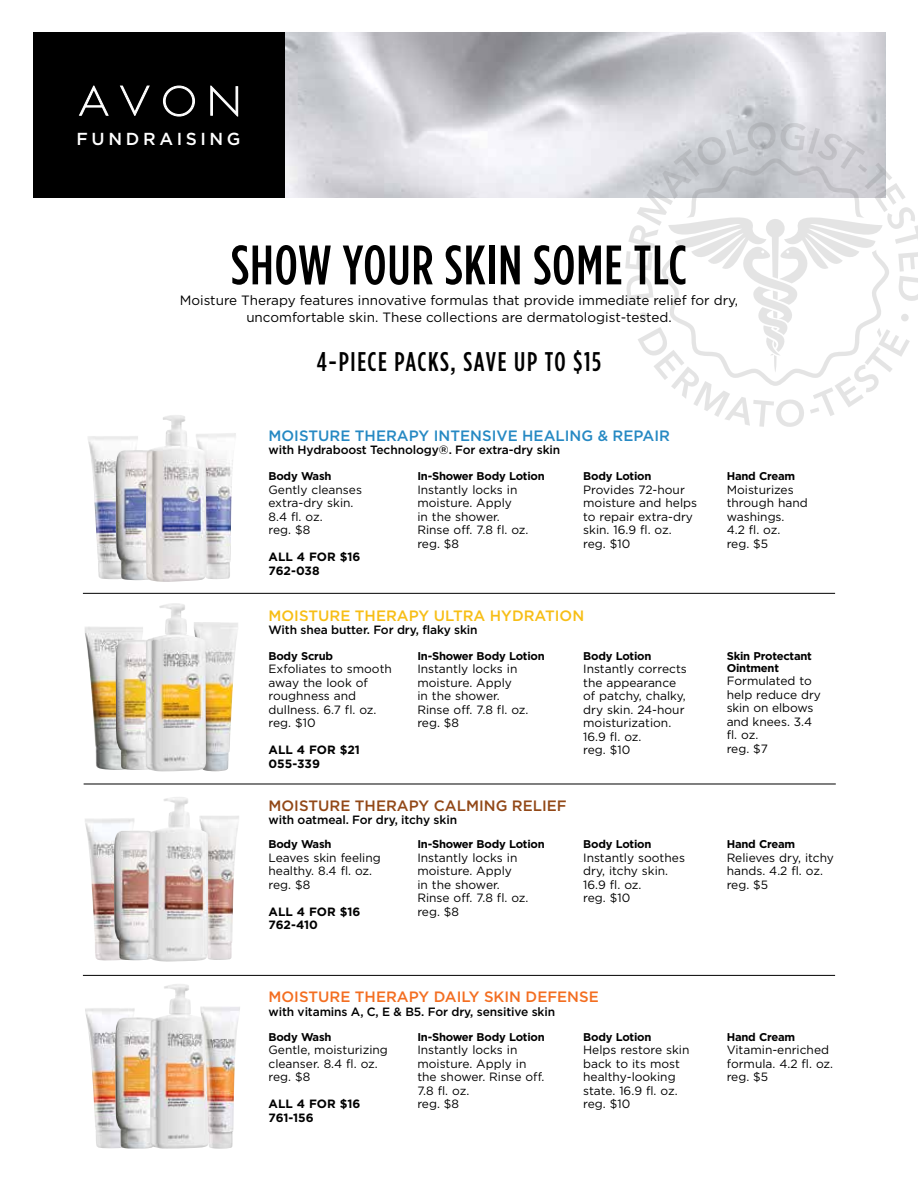
<style>
.page{position:relative;width:918px;height:1188px;background:#fff}
.page>*{position:absolute;margin:0;border:0;box-sizing:border-box;transform-origin:0 0}
.t1{font:500 55.5px "Gotham Condensed";letter-spacing:.02em;color:#000}
.t2{font:500 27px "Gotham Condensed";letter-spacing:.06em;color:#000}
.t3{font:500 17.4px "Gotham";letter-spacing:.205em;color:#fff}
.t4{font:500 15px "Gotham";color:#2689c3}
.t5{font:500 15px "Gotham";color:#f36e21}
.t6{font:500 15px "Gotham";color:#f7be16}
.t7{font:500 15px "Gotham";color:#924817}
.t8{font:13.5px/16.5px "Gotham";color:#000;text-align:center}
.t9{font:12px/13.5px "Gotham";color:#000}
.t10{font:500 12px "Gotham";letter-spacing:-.01em;color:#000}
.t11{font:700 12px/13.5px "Gotham";color:#000}
.t12{font:700 11.25px/12px "Gotham";letter-spacing:-.02em;color:#000}
</style>
<div class="page">
<img style="left:284px;top:32px;width:602px;height:165px">
<svg style="left:625px;top:122px;width:293px;height:305px"></svg>
<hr style="left:84px;top:784px;width:752px;height:1px;background:#000">
<hr style="left:83px;top:975px;width:752px;height:1px;background:#000">
<hr style="left:83px;top:593px;width:752px;height:1px;background:#000">
<img style="left:85px;top:1008px;width:50px;height:140px">
<img style="left:115px;top:1017px;width:35px;height:132px">
<img style="left:150px;top:984px;width:50px;height:165px">
<img style="left:200px;top:1006px;width:40px;height:143px">
<img style="left:85px;top:818px;width:50px;height:143px">
<img style="left:114px;top:830px;width:34px;height:130px">
<img style="left:208px;top:816px;width:31px;height:144px">
<img style="left:148px;top:797px;width:60px;height:165px">
<img style="left:88px;top:436px;width:50px;height:143px">
<img style="left:207px;top:433px;width:29px;height:146px">
<img style="left:116px;top:450px;width:30px;height:130px">
<img style="left:146px;top:415px;width:61px;height:167px">
<img style="left:85px;top:626px;width:58px;height:144px">
<img style="left:206px;top:622px;width:32px;height:149px">
<img style="left:116px;top:640px;width:30px;height:130px">
<img style="left:146px;top:603px;width:60px;height:169px">
<div style="left:33px;top:32px;width:251px;height:165px;background:#000"></div>
<svg style="left:163px;top:85px;width:32px;height:32px"></svg>
<svg style="left:120px;top:85px;width:30px;height:31px"></svg>
<svg style="left:210px;top:85px;width:29px;height:32px"></svg>
<svg style="left:78px;top:85px;width:31px;height:31px"></svg>
<h3 class="t3" style="left:77px;top:129px;width:165px">FUNDRAISING</h3>
<h1 class="t1" style="left:231px;top:234px;width:458px">SHOW YOUR SKIN SOME TLC</h1>
<p class="t8" style="left:180px;top:292px;width:560px">Moisture Therapy features innovative formulas that provide immediate relief for dry, uncomfortable skin. These collections are dermatologist-tested.</p>
<h2 class="t2" style="left:317px;top:347px;width:286px">4-PIECE PACKS, SAVE UP TO $15</h2>
<p class="t4" style="left:269px;top:427px;width:403px">MOISTURE THERAPY INTENSIVE HEALING &amp; REPAIR</p>
<p class="t10" style="left:269px;top:443px;width:293px">with Hydraboost Technology®. For extra-dry skin</p>
<p class="t12" style="left:269px;top:470px;width:64px">Body Wash</p>
<p class="t9" style="left:269px;top:482px;width:95px">Gently cleanses extra-dry skin.<br>8.4 fl. oz.<br>reg. $8</p>
<p class="t11" style="left:269px;top:550px;width:93px">ALL 4 FOR $16<br>762-038</p>
<p class="t12" style="left:417px;top:470px;width:129px">In-Shower Body Lotion</p>
<p class="t9" style="left:417px;top:482px;width:113px">Instantly locks in moisture. Apply<br>in the shower.<br>Rinse off. 7.8 fl. oz. reg. $8</p>
<p class="t12" style="left:583px;top:470px;width:70px">Body Lotion</p>
<p class="t9" style="left:583px;top:482px;width:115px">Provides 72-hour moisture and helps to repair extra-dry skin. 16.9 fl. oz. reg. $10</p>
<p class="t6" style="left:269px;top:607px;width:317px">MOISTURE THERAPY ULTRA HYDRATION</p>
<p class="t10" style="left:269px;top:623px;width:211px">With shea butter. For dry, flaky skin</p>
<p class="t12" style="left:269px;top:650px;width:66px">Body Scrub</p>
<p class="t9" style="left:269px;top:662px;width:125px">Exfoliates to smooth away the look of roughness and dullness. 6.7 fl. oz. reg. $10</p>
<p class="t11" style="left:269px;top:743px;width:93px">ALL 4 FOR $21<br>055-339</p>
<p class="t12" style="left:417px;top:650px;width:129px">In-Shower Body Lotion</p>
<p class="t9" style="left:417px;top:662px;width:113px">Instantly locks in moisture. Apply<br>in the shower.<br>Rinse off. 7.8 fl. oz. reg. $8</p>
<p class="t7" style="left:269px;top:797px;width:300px">MOISTURE THERAPY CALMING RELIEF</p>
<p class="t10" style="left:269px;top:813px;width:190px">with oatmeal. For dry, itchy skin</p>
<p class="t12" style="left:269px;top:838px;width:64px">Body Wash</p>
<p class="t9" style="left:269px;top:851px;width:114px">Leaves skin feeling healthy. 8.4 fl. oz. reg. $8</p>
<p class="t11" style="left:269px;top:905px;width:93px">ALL 4 FOR $16<br>762-410</p>
<p class="t12" style="left:417px;top:838px;width:129px">In-Shower Body Lotion</p>
<p class="t9" style="left:417px;top:851px;width:113px">Instantly locks in moisture. Apply<br>in the shower.<br>Rinse off. 7.8 fl. oz. reg. $8</p>
<p class="t12" style="left:583px;top:650px;width:70px">Body Lotion</p>
<p class="t9" style="left:583px;top:662px;width:105px">Instantly corrects the appearance of patchy, chalky, dry skin. 24-hour moisturization.<br>16.9 fl. oz.<br>reg. $10</p>
<p class="t12" style="left:583px;top:838px;width:70px">Body Lotion</p>
<p class="t9" style="left:583px;top:851px;width:103px">Instantly soothes dry, itchy skin.<br>16.9 fl. oz.<br>reg. $10</p>
<p class="t5" style="left:269px;top:988px;width:332px">MOISTURE THERAPY DAILY SKIN DEFENSE</p>
<p class="t10" style="left:269px;top:1005px;width:288px">with vitamins A, C, E &amp; B5. For dry, sensitive skin</p>
<p class="t12" style="left:269px;top:1030px;width:64px">Body Wash</p>
<p class="t9" style="left:269px;top:1043px;width:121px">Gentle, moisturizing cleanser. 8.4 fl. oz. reg. $8</p>
<p class="t11" style="left:269px;top:1097px;width:93px">ALL 4 FOR $16<br>761-156</p>
<p class="t12" style="left:417px;top:1030px;width:129px">In-Shower Body Lotion</p>
<p class="t9" style="left:417px;top:1043px;width:129px">Instantly locks in moisture. Apply in the shower. Rinse off.<br>7.8 fl. oz.<br>reg. $8</p>
<p class="t12" style="left:583px;top:1030px;width:70px">Body Lotion</p>
<p class="t9" style="left:583px;top:1043px;width:108px">Helps restore skin back to its most healthy-looking state. 16.9 fl. oz. reg. $10</p>
<p class="t12" style="left:727px;top:470px;width:70px">Hand Cream</p>
<p class="t9" style="left:727px;top:482px;width:83px">Moisturizes through hand washings.<br>4.2 fl. oz.<br>reg. $5</p>
<p class="t12" style="left:727px;top:650px;width:87px">Skin Protectant<br>Ointment</p>
<p class="t9" style="left:727px;top:674px;width:96px">Formulated to help reduce dry skin on elbows and knees. 3.4 fl. oz.<br>reg. $7</p>
<p class="t12" style="left:727px;top:838px;width:70px">Hand Cream</p>
<p class="t9" style="left:727px;top:851px;width:109px">Relieves dry, itchy hands. 4.2 fl. oz. reg. $5</p>
<p class="t12" style="left:727px;top:1030px;width:70px">Hand Cream</p>
<p class="t9" style="left:727px;top:1043px;width:108px">Vitamin-enriched formula. 4.2 fl. oz. reg. $5</p>
</div>
